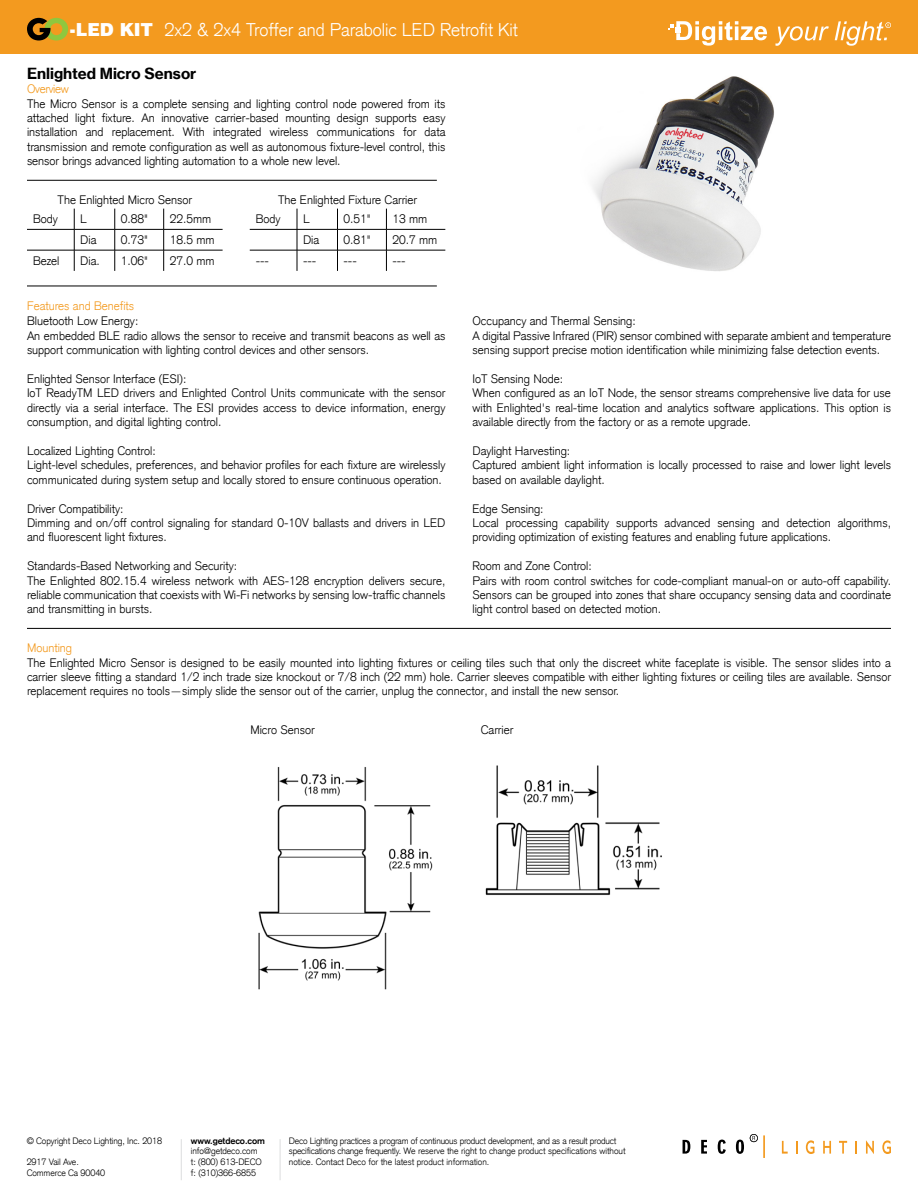
<style>
.page{position:relative;width:918px;height:1188px;background:#fff}
.page>*{position:absolute;margin:0;border:0;box-sizing:border-box;transform-origin:0 0}
.t1{font:300 18px "Akzidenz Grotesk CE";color:#fff}
.t2{font:15px "N Haas Grotesk TX Pro 75 Bd";color:#000}
.t3{font:300 12px/14.4px "Akzidenz Grotesk CE";color:#000}
.t4{font:300 12px "Akzidenz Grotesk CE";color:#f39a1f}
.t5{font:300 12px "Akzidenz Grotesk CE";letter-spacing:-.025em;color:#f39a1f}
.t6{font:300 9px/10.8px "Akzidenz Grotesk CE";letter-spacing:-.01em;color:#000}
.t7{font:700 9px "Akzidenz Grotesk";letter-spacing:-.01em;color:#000}
.s1{font-family:"Swiss 721 BT";font-weight:900}
</style>
<div class="page">
<div style="left:0;top:0;width:918px;height:54px;background:#f39a1f"></div>
<svg style="left:775px;top:26px;width:54px;height:20px"></svg>
<svg style="left:835px;top:21px;width:56px;height:25px"></svg>
<svg style="left:668px;top:21px;width:99px;height:25px"></svg>
<svg style="left:683px;top:1140px;width:7px;height:14px"></svg>
<svg style="left:701px;top:1140px;width:6px;height:14px"></svg>
<svg style="left:718px;top:1140px;width:8px;height:14px"></svg>
<svg style="left:736px;top:1140px;width:8px;height:14px"></svg>
<svg style="left:782px;top:1141px;width:6px;height:13px"></svg>
<svg style="left:796px;top:1141px;width:1px;height:13px"></svg>
<svg style="left:806px;top:1140px;width:8px;height:14px"></svg>
<svg style="left:823px;top:1141px;width:8px;height:13px"></svg>
<svg style="left:839px;top:1141px;width:8px;height:13px"></svg>
<svg style="left:855px;top:1141px;width:2px;height:13px"></svg>
<svg style="left:866px;top:1140px;width:8px;height:14px"></svg>
<svg style="left:882px;top:1140px;width:9px;height:14px"></svg>
<hr style="left:763px;top:1135px;width:2px;height:23px;background:#f39a1f">
<svg style="left:750px;top:1134px;width:8px;height:8px"></svg>
<hr style="left:181px;top:1139px;width:1px;height:41px;background:#dcddde">
<hr style="left:280px;top:1139px;width:1px;height:41px;background:#dcddde">
<svg style="left:27px;top:18px;width:41px;height:23px"></svg>
<img style="left:593px;top:76px;width:181px;height:195px">
<hr style="left:27px;top:180px;width:410px;height:1px;background:#000">
<hr style="left:27px;top:286px;width:410px;height:1px;background:#000">
<hr style="left:27px;top:628px;width:864px;height:1px;background:#000">
<hr style="left:27px;top:229px;width:47px;height:1px;background:#000">
<hr style="left:74px;top:229px;width:41px;height:1px;background:#000">
<hr style="left:115px;top:229px;width:49px;height:1px;background:#000">
<hr style="left:164px;top:229px;width:59px;height:1px;background:#000">
<hr style="left:27px;top:250px;width:47px;height:1px;background:#000">
<hr style="left:74px;top:250px;width:41px;height:1px;background:#000">
<svg style="left:74px;top:209px;width:1px;height:62px"></svg>
<hr style="left:115px;top:250px;width:49px;height:1px;background:#000">
<svg style="left:114px;top:209px;width:1px;height:62px"></svg>
<hr style="left:164px;top:250px;width:59px;height:1px;background:#000">
<svg style="left:163px;top:209px;width:1px;height:62px"></svg>
<hr style="left:250px;top:229px;width:47px;height:1px;background:#000">
<hr style="left:297px;top:229px;width:41px;height:1px;background:#000">
<hr style="left:338px;top:229px;width:48px;height:1px;background:#000">
<hr style="left:386px;top:229px;width:59px;height:1px;background:#000">
<hr style="left:250px;top:250px;width:47px;height:1px;background:#000">
<hr style="left:297px;top:250px;width:41px;height:1px;background:#000">
<svg style="left:297px;top:209px;width:1px;height:62px"></svg>
<hr style="left:338px;top:250px;width:48px;height:1px;background:#000">
<svg style="left:337px;top:209px;width:1px;height:62px"></svg>
<hr style="left:386px;top:250px;width:59px;height:1px;background:#000">
<svg style="left:386px;top:209px;width:1px;height:62px"></svg>
<img style="left:258px;top:767px;width:175px;height:223px">
<img style="left:485px;top:765px;width:177px;height:131px">
<h1 class="t1" style="left:70px;top:18px;width:450px"><span class="s1">-LED KIT</span> 2x2 &amp; 2x4 Troffer and Parabolic LED Retrofit Kit</h1>
<p class="t2" style="left:27px;top:64px;width:171px">Enlighted Micro Sensor</p>
<p class="t5" style="left:27px;top:81px;width:43px">Overview</p>
<p class="t3" style="left:27px;top:96px;width:420px;text-align:justify">The Micro Sensor is a complete sensing and lighting control node powered from its attached light fixture. An innovative carrier-based mounting design supports easy installation and replacement. With integrated wireless communications for data transmission and remote configuration as well as autonomous fixture-level control, this sensor brings advanced lighting automation to a whole new level.</p>
<p class="t3" style="left:58px;top:193px;width:136px">The Enlighted Micro Sensor</p>
<p class="t3" style="left:278px;top:193px;width:140px">The Enlighted Fixture Carrier</p>
<p class="t3" style="left:33px;top:212px;width:26px">Body</p>
<p class="t3" style="left:80px;top:212px;width:8px">L</p>
<p class="t3" style="left:121px;top:212px;width:29px">0.88"</p>
<p class="t3" style="left:170px;top:212px;width:43px">22.5mm</p>
<p class="t3" style="left:80px;top:233px;width:18px">Dia</p>
<p class="t3" style="left:121px;top:233px;width:29px">0.73"</p>
<p class="t3" style="left:170px;top:233px;width:46px">18.5 mm</p>
<p class="t3" style="left:33px;top:253px;width:28px">Bezel</p>
<p class="t3" style="left:80px;top:253px;width:21px">Dia.</p>
<p class="t3" style="left:121px;top:253px;width:29px">1.06"</p>
<p class="t3" style="left:170px;top:253px;width:46px">27.0 mm</p>
<p class="t3" style="left:256px;top:212px;width:26px">Body</p>
<p class="t3" style="left:303px;top:212px;width:8px">L</p>
<p class="t3" style="left:344px;top:212px;width:29px">0.51"</p>
<p class="t3" style="left:392px;top:212px;width:36px">13 mm</p>
<p class="t3" style="left:303px;top:233px;width:18px">Dia</p>
<p class="t3" style="left:344px;top:233px;width:29px">0.81"</p>
<p class="t3" style="left:392px;top:233px;width:46px">20.7 mm</p>
<p class="t3" style="left:256px;top:253px;width:15px">---</p>
<p class="t3" style="left:303px;top:253px;width:15px">---</p>
<p class="t3" style="left:344px;top:253px;width:15px">---</p>
<p class="t3" style="left:392px;top:253px;width:15px">---</p>
<p class="t4" style="left:27px;top:298px;width:109px">Features and Benefits</p>
<p class="t3" style="left:27px;top:314px;width:420px">Bluetooth Low Energy:<br>An embedded BLE radio allows the sensor to receive and transmit beacons as well as support communication with lighting control devices and other sensors.</p>
<p class="t3" style="left:27px;top:372px;width:420px">Enlighted Sensor Interface (ESI):<br>IoT ReadyTM LED drivers and Enlighted Control Units communicate with the sensor directly via a serial interface. The ESI provides access to device information, energy consumption, and digital lighting control.</p>
<p class="t3" style="left:27px;top:444px;width:420px">Localized Lighting Control:<br>Light-level schedules, preferences, and behavior profiles for each fixture are wirelessly communicated during system setup and locally stored to ensure continuous operation.</p>
<p class="t3" style="left:27px;top:501px;width:420px">Driver Compatibility:<br>Dimming and on/off control signaling for standard 0-10V ballasts and drivers in LED and fluorescent light fixtures.</p>
<p class="t3" style="left:27px;top:559px;width:420px">Standards-Based Networking and Security:<br>The Enlighted 802.15.4 wireless network with AES-128 encryption delivers secure, reliable communication that coexists with Wi-Fi networks by sensing low-traffic channels and transmitting in bursts.</p>
<p class="t3" style="left:472px;top:314px;width:420px">Occupancy and Thermal Sensing:<br>A digital Passive Infrared (PIR) sensor combined with separate ambient and temperature sensing support precise motion identification while minimizing false detection events.</p>
<p class="t3" style="left:472px;top:372px;width:420px">IoT Sensing Node:<br>When configured as an IoT Node, the sensor streams comprehensive live data for use with Enlighted's real-time location and analytics software applications. This option is available directly from the factory or as a remote upgrade.</p>
<p class="t3" style="left:472px;top:444px;width:420px">Daylight Harvesting:<br>Captured ambient light information is locally processed to raise and lower light levels based on available daylight.</p>
<p class="t3" style="left:472px;top:501px;width:420px">Edge Sensing:<br>Local processing capability supports advanced sensing and detection algorithms, providing optimization of existing features and enabling future applications.</p>
<p class="t3" style="left:472px;top:559px;width:420px">Room and Zone Control:<br>Pairs with room control switches for code-compliant manual-on or auto-off capability.<br>Sensors can be grouped into zones that share occupancy sensing data and coordinate light control based on detected motion.</p>
<p class="t4" style="left:27px;top:640px;width:47px">Mounting</p>
<p class="t3" style="left:27px;top:655px;width:866px;text-align:justify">The Enlighted Micro Sensor is designed to be easily mounted into lighting fixtures or ceiling tiles such that only the discreet white faceplate is visible. The sensor slides into a carrier sleeve fitting a standard 1/2 inch trade size knockout or 7/8 inch (22 mm) hole. Carrier sleeves compatible with either lighting fixtures or ceiling tiles are available. Sensor replacement requires no tools—simply slide the sensor out of the carrier, unplug the connector, and install the new sensor.</p>
<p class="t3" style="left:250px;top:723px;width:66px">Micro Sensor</p>
<p class="t3" style="left:481px;top:723px;width:34px">Carrier</p>
<p class="t6" style="left:27px;top:1135px;width:137px">© Copyright Deco Lighting, Inc. 2018</p>
<p class="t6" style="left:27px;top:1157px;width:80px">2917 Vail Ave.<br>Commerce Ca 90040</p>
<p class="t7" style="left:191px;top:1135px;width:75px">www.getdeco.com</p>
<p class="t6" style="left:191px;top:1146px;width:72px">info@getdeco.com t: (800) 613-DECO f: (310)366-6855</p>
<p class="t6" style="left:289px;top:1135px;width:338px">Deco Lighting practices a program of continuous product development, and as a result product specifications change frequently. We reserve the right to change product specifications without notice. Contact Deco for the latest product information.</p>
</div>
